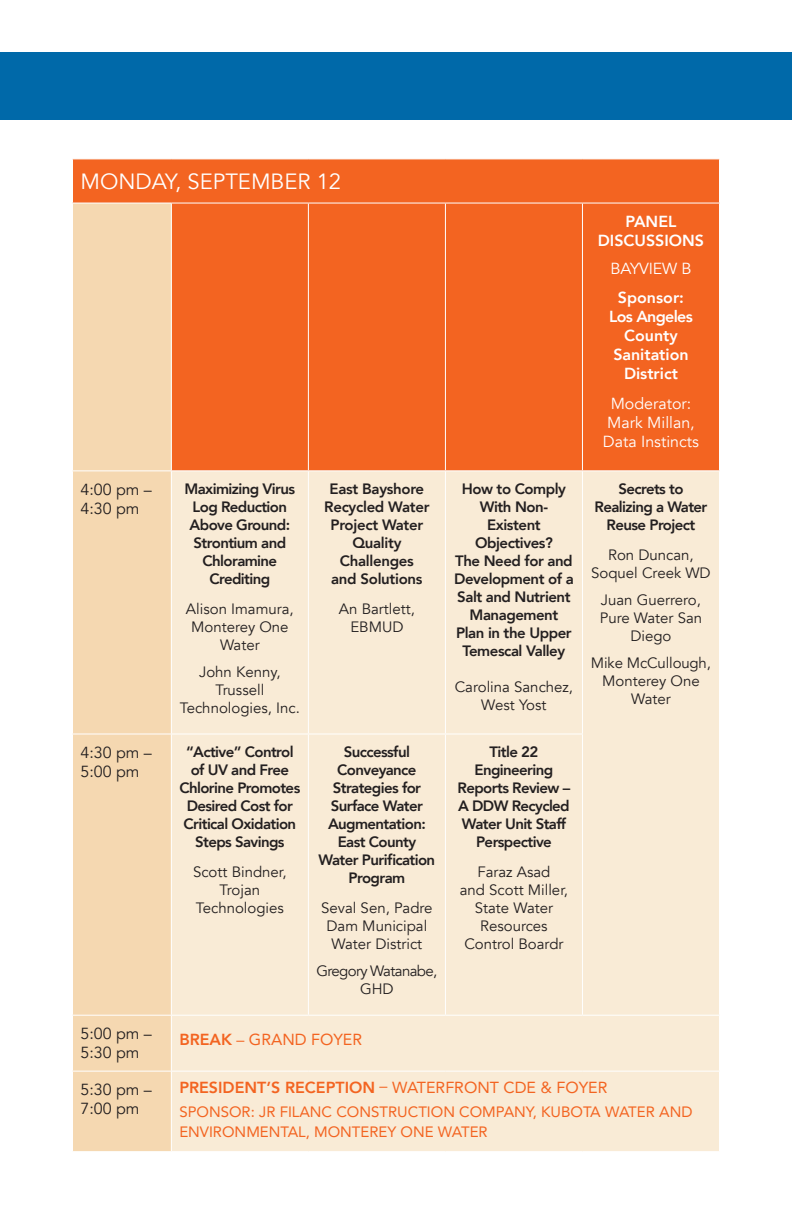
<style>
.page{position:relative;width:792px;height:1224px;background:#fff}
.page>*{position:absolute;margin:0;border:0;box-sizing:border-box;transform-origin:0 0}
.t1{font:22px "Avenir";color:#fff}
.Tech_Session_Sponsor{font:800 16px/19.2px "Avenir";color:#fff;text-align:center}
.Chart_Time{font:16px/19.2px "Avenir";color:#231f20}
.Tech_Session_Moderat{font:16px/19.2px "Avenir";color:#fff;text-align:center}
.t2{font:800 16px "Avenir";color:#f36421}
.t3{font:16px "Avenir";color:#f36421}
.Session_Title_Black{font:800 15px/18px "Avenir";letter-spacing:-.04em;color:#231f20;text-align:center}
.Chart_Session_Speake{font:15px/18px "Avenir";color:#231f20;text-align:center}
.t4{font:15px/20px "Avenir";color:#f36421}
.Session_Title_Black-2{font:800 15px/18px "Avenir";letter-spacing:-.02em;color:#231f20;text-align:center}
.Chart_Session_Speake-2{font:15px/18px "Avenir";letter-spacing:-.04em;color:#231f20;text-align:center}
.s1{font-weight:800}
.s2{font-weight:400}
</style>
<div class="page">
<div style="left:0;top:52px;width:792px;height:68px;background:#0069a9"></div>
<div style="left:73px;top:159px;width:646px;height:311px;background:#f36421"></div>
<div style="left:73px;top:204px;width:98px;height:947px;background:#f5d8b1"></div>
<div style="left:172px;top:471px;width:547px;height:680px;background:#f9ebd6"></div>
<hr style="left:72px;top:203px;width:99px;height:1px;background:#fff">
<hr style="left:171px;top:203px;width:137px;height:1px;background:#fff">
<hr style="left:171px;top:204px;width:1px;height:266px;background:#fff">
<hr style="left:308px;top:203px;width:137px;height:1px;background:#fff">
<hr style="left:308px;top:204px;width:1px;height:266px;background:#fff">
<hr style="left:445px;top:203px;width:137px;height:1px;background:#fff">
<hr style="left:445px;top:204px;width:1px;height:266px;background:#fff">
<hr style="left:582px;top:203px;width:138px;height:1px;background:#fff">
<hr style="left:582px;top:204px;width:1px;height:266px;background:#fff">
<hr style="left:72px;top:470px;width:99px;height:1px;background:#fff">
<hr style="left:308px;top:471px;width:1px;height:263px;background:#fff">
<hr style="left:445px;top:471px;width:1px;height:263px;background:#fff">
<hr style="left:582px;top:471px;width:1px;height:263px;background:#fff">
<hr style="left:72px;top:734px;width:99px;height:1px;background:#fff">
<hr style="left:171px;top:734px;width:137px;height:1px;background:#fff">
<hr style="left:308px;top:734px;width:137px;height:1px;background:#fff">
<hr style="left:308px;top:734px;width:1px;height:281px;background:#fff">
<hr style="left:445px;top:734px;width:138px;height:1px;background:#fff">
<hr style="left:445px;top:734px;width:1px;height:281px;background:#fff">
<hr style="left:582px;top:734px;width:1px;height:281px;background:#fff">
<hr style="left:72px;top:1015px;width:99px;height:1px;background:#fff">
<hr style="left:171px;top:1015px;width:137px;height:1px;background:#fff">
<hr style="left:308px;top:1015px;width:137px;height:1px;background:#fff">
<hr style="left:445px;top:1015px;width:137px;height:1px;background:#fff">
<hr style="left:582px;top:1015px;width:138px;height:1px;background:#fff">
<hr style="left:72px;top:1071px;width:99px;height:1px;background:#fff">
<hr style="left:171px;top:1071px;width:137px;height:1px;background:#fff">
<hr style="left:308px;top:1071px;width:137px;height:1px;background:#fff">
<hr style="left:445px;top:1071px;width:137px;height:1px;background:#fff">
<hr style="left:582px;top:1071px;width:138px;height:1px;background:#fff">
<p class="t1" style="left:80px;top:168px;width:262px">MONDAY, SEPTEMBER 12</p>
<p class="Chart_Time" style="left:80px;top:480px;width:73px">4:00 pm –<br>4:30 pm</p>
<p class="Session_Title_Black" style="left:185px;top:480px;width:112px">Maximizing Virus<br>Log Reduction<br>Above Ground:<br>Strontium and<br>Chloramine<br>Crediting</p>
<p class="Chart_Session_Speake" style="left:186px;top:600px;width:109px">Alison Imamura,<br>Monterey One<br>Water</p>
<p class="Chart_Session_Speake" style="left:180px;top:663px;width:122px">John Kenny,<br>Trussell<br>Technologies, Inc.</p>
<p class="Chart_Time" style="left:80px;top:743px;width:73px">4:30 pm –<br>5:00 pm</p>
<p class="Session_Title_Black" style="left:179px;top:743px;width:122px">“Active” Control of UV and Free<br>Chlorine Promotes<br>Desired Cost for<br>Critical Oxidation<br>Steps Savings</p>
<p class="Chart_Session_Speake" style="left:193px;top:863px;width:95px">Scott Bindner,<br>Trojan<br>Technologies</p>
<p class="Session_Title_Black-2" style="left:324px;top:480px;width:107px">East Bayshore<br>Recycled Water<br>Project Water<br>Quality<br>Challenges<br>and Solutions</p>
<p class="Chart_Session_Speake" style="left:339px;top:600px;width:78px">An Bartlett,<br>EBMUD</p>
<p class="Session_Title_Black" style="left:319px;top:743px;width:118px">Successful<br>Conveyance<br>Strategies for<br>Surface Water<br>Augmentation:<br>East County<br>Water Purification<br>Program</p>
<p class="Chart_Session_Speake" style="left:321px;top:899px;width:113px">Seval Sen, Padre<br>Dam Municipal<br>Water District</p>
<p class="Chart_Session_Speake-2" style="left:316px;top:962px;width:123px">Gregory Watanabe,<br>GHD</p>
<p class="Session_Title_Black" style="left:454px;top:480px;width:121px">How to Comply<br>With Non-<br>Existent<br>Objectives?<br>The Need for and<br>Development of a<br>Salt and Nutrient<br>Management<br>Plan in the Upper<br>Temescal Valley</p>
<p class="Chart_Session_Speake" style="left:455px;top:678px;width:120px">Carolina Sanchez,<br>West Yost</p>
<p class="Session_Title_Black" style="left:458px;top:743px;width:114px">Title 22<br>Engineering<br>Reports Review –<br>A DDW Recycled<br>Water Unit Staff<br>Perspective</p>
<p class="Chart_Session_Speake" style="left:460px;top:863px;width:110px">Faraz Asad<br>and Scott Miller,<br>State Water<br>Resources<br>Control Boardr</p>
<p class="Tech_Session_Sponsor" style="left:598px;top:212px;width:108px">PANEL<br>DISCUSSIONS</p>
<p class="Tech_Session_Moderat" style="left:611px;top:260px;width:82px">BAYVIEW B</p>
<p class="Tech_Session_Sponsor" style="left:618px;top:288px;width:68px">Sponsor:</p>
<p class="Tech_Session_Sponsor" style="left:609px;top:307px;width:85px">Los Angeles<br>County<br>Sanitation<br>District</p>
<p class="Tech_Session_Moderat" style="left:603px;top:394px;width:98px">Moderator:<br>Mark Millan,<br>Data Instincts</p>
<p class="Session_Title_Black" style="left:595px;top:480px;width:114px">Secrets to<br>Realizing a Water<br>Reuse Project</p>
<p class="Chart_Session_Speake" style="left:591px;top:546px;width:121px">Ron Duncan,<br>Soquel Creek WD</p>
<p class="Chart_Session_Speake" style="left:600px;top:591px;width:104px">Juan Guerrero,<br>Pure Water San<br>Diego</p>
<p class="Chart_Session_Speake" style="left:591px;top:654px;width:122px">Mike McCullough,<br>Monterey One<br>Water</p>
<p class="Chart_Time" style="left:80px;top:1024px;width:73px">5:00 pm –<br>5:30 pm</p>
<p class="t3" style="left:179px;top:1027px;width:184px"><span class="s1">BREAK</span> – GRAND FOYER</p>
<p class="Chart_Time" style="left:80px;top:1080px;width:73px">5:30 pm –<br>7:00 pm</p>
<p class="t2" style="left:179px;top:1075px;width:430px">PRESIDENT’S RECEPTION <span class="s2">– WATERFRONT CDE &amp; FOYER</span></p>
<p class="t4" style="left:179px;top:1101px;width:515px">SPONSOR: JR FILANC CONSTRUCTION COMPANY, KUBOTA WATER AND<br>ENVIRONMENTAL, MONTEREY ONE WATER</p>
</div>
